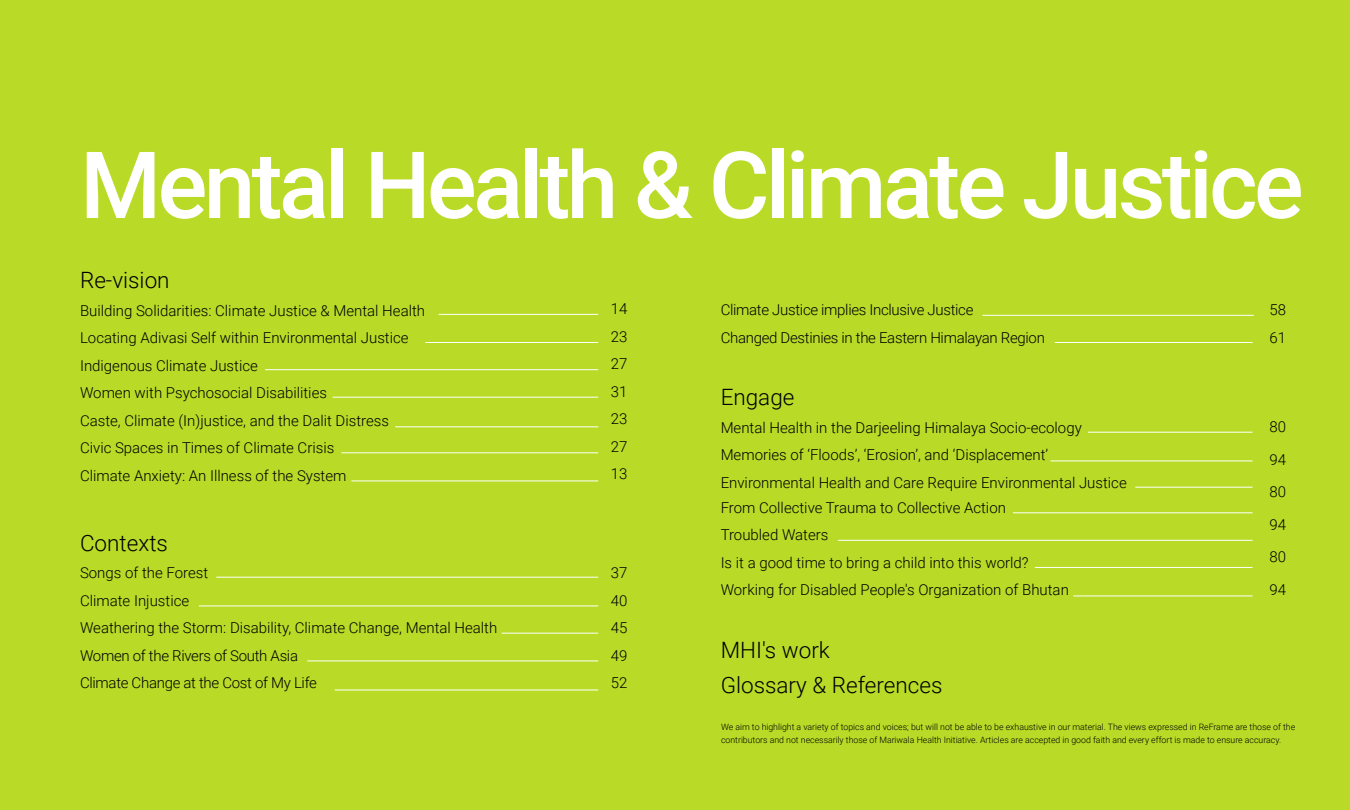
<style>
.page{position:relative;width:1350px;height:810px;background:#b9db27}
.page>*{position:absolute;margin:0;border:0;box-sizing:border-box;transform-origin:0 0}
.t1{font:500 92.88px "Roboto";letter-spacing:-.04em;color:#fff}
.t2{font:300 22.5px/35px "Roboto";color:#000}
.t3{font:300 15px/27.5px "Roboto";color:#000}
.t4{font:300 15px/27.5px "Roboto";letter-spacing:-.02em;color:#000}
.t5{font:300 8.75px/12.5px "Roboto";color:#000}
</style>
<div class="page">
<hr style="left:982px;top:315px;width:272px;height:1px;background:#fff">
<hr style="left:1055px;top:342px;width:198px;height:1px;background:#fff">
<hr style="left:333px;top:397px;width:265px;height:1px;background:#fff">
<hr style="left:395px;top:427px;width:203px;height:1px;background:#fff">
<hr style="left:341px;top:452px;width:257px;height:1px;background:#fff">
<hr style="left:351px;top:481px;width:247px;height:1px;background:#fff">
<hr style="left:265px;top:369px;width:333px;height:1px;background:#fff">
<hr style="left:216px;top:577px;width:382px;height:1px;background:#fff">
<hr style="left:199px;top:606px;width:399px;height:1px;background:#fff">
<hr style="left:425px;top:342px;width:173px;height:1px;background:#fff">
<hr style="left:502px;top:633px;width:96px;height:1px;background:#fff">
<hr style="left:307px;top:661px;width:291px;height:1px;background:#fff">
<hr style="left:335px;top:690px;width:263px;height:1px;background:#fff">
<hr style="left:1088px;top:432px;width:165px;height:1px;background:#fff">
<hr style="left:1050px;top:461px;width:203px;height:1px;background:#fff">
<hr style="left:1013px;top:512px;width:240px;height:1px;background:#fff">
<hr style="left:838px;top:540px;width:415px;height:1px;background:#fff">
<hr style="left:1135px;top:487px;width:118px;height:1px;background:#fff">
<hr style="left:1035px;top:567px;width:218px;height:1px;background:#fff">
<hr style="left:1073px;top:596px;width:180px;height:1px;background:#fff">
<hr style="left:439px;top:314px;width:159px;height:1px;background:#fff">
<h1 class="t1" style="left:80px;top:120px;width:1225px">Mental Health &amp; Climate Justice</h1>
<h2 class="t2" style="left:80px;top:262px;width:91px">Re-vision</h2>
<p class="t3" style="left:80px;top:296px;width:347px">Building Solidarities: Climate Justice &amp; Mental Health Locating Adivasi Self within Environmental Justice Indigenous Climate Justice<br>Women with Psychosocial Disabilities<br>Caste, Climate (In)justice, and the Dalit Distress<br>Civic Spaces in Times of Climate Crisis<br>Climate Anxiety: An Illness of the System</p>
<h2 class="t2" style="left:80px;top:525px;width:89px">Contexts</h2>
<p class="t3" style="left:80px;top:559px;width:419px">Songs of the Forest<br>Climate Injustice<br>Weathering the Storm: Disability, Climate Change, Mental Health Women of the Rivers of South Asia<br>Climate Change at the Cost of My Life</p>
<p class="t3" style="left:611px;top:295px;width:18px;text-align:justify">14<br>23<br>27<br>31<br>23<br>27<br>13</p>
<p class="t3" style="left:1270px;top:296px;width:18px">58<br>61</p>
<p class="t4" style="left:721px;top:296px;width:326px">Climate Justice implies Inclusive Justice<br>Changed Destinies in the Eastern Himalayan Region</p>
<h2 class="t2" style="left:721px;top:379px;width:75px">Engage</h2>
<p class="t3" style="left:721px;top:413px;width:408px">Mental Health in the Darjeeling Himalaya Socio-ecology<br>Memories of ‘Floods’, ‘Erosion’, and ‘Displacement’<br>Environmental Health and Care Require Environmental Justice</p>
<p class="t3" style="left:721px;top:493px;width:350px">From Collective Trauma to Collective Action<br>Troubled Waters<br>Is it a good time to bring a child into this world?<br>Working for Disabled People's Organization of Bhutan</p>
<p class="t3" style="left:1270px;top:410px;width:18px;line-height:32.5px;text-align:justify">80<br>94<br>80<br>94<br>80<br>94</p>
<p class="t3" style="left:611px;top:558px;width:18px;text-align:justify">37<br>40<br>45<br>49<br>52</p>
<h2 class="t2" style="left:721px;top:631px;width:223px">MHI's work<br>Glossary &amp; References</h2>
<p class="t5" style="left:721px;top:720px;width:576px">We aim to highlight a variety of topics and voices; but will not be able to be exhaustive in our material. The views expressed in ReFrame are those of the contributors and not necessarily those of Mariwala Health Initiative. Articles are accepted in good faith and every effort is made to ensure accuracy.</p>
</div>
